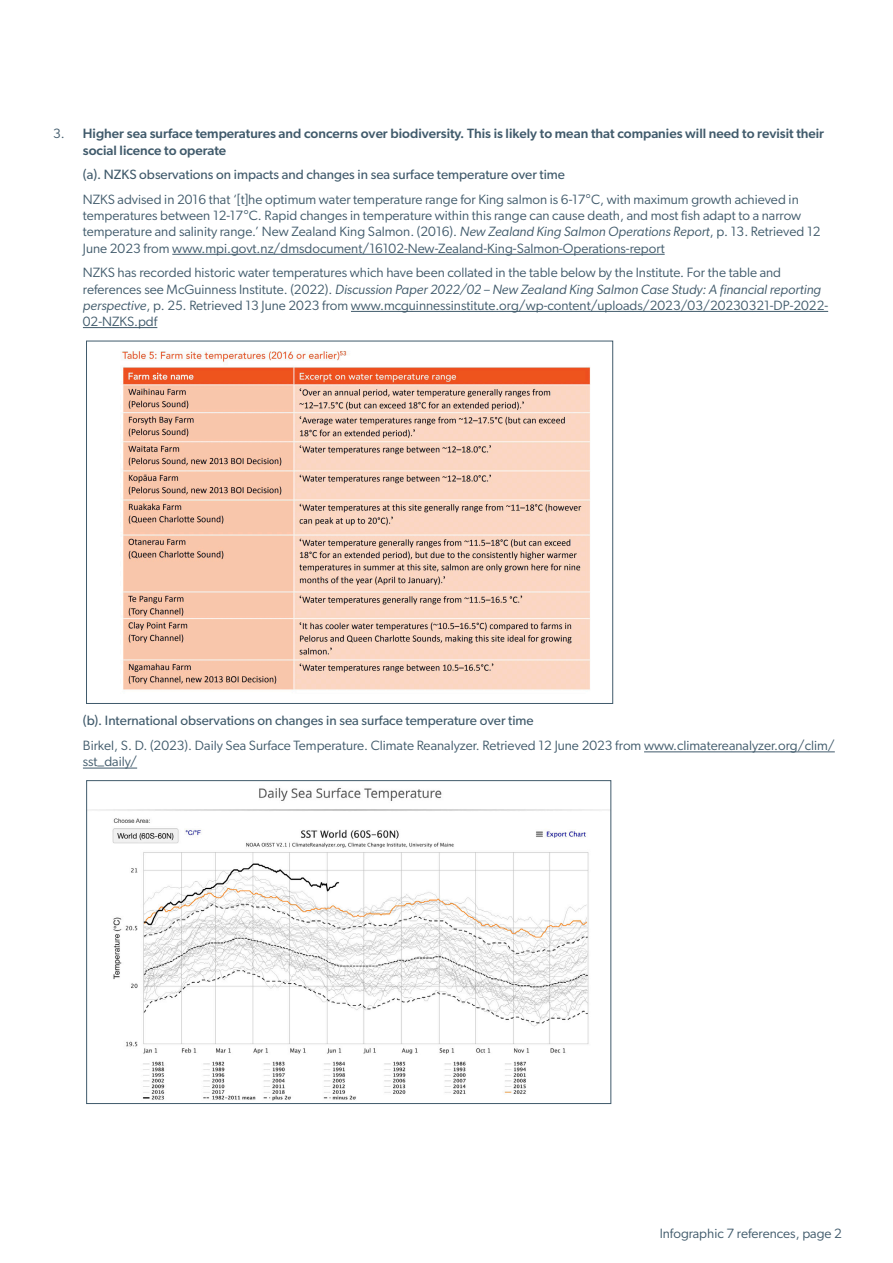
<style>
.page{position:relative;width:893px;height:1263px;background:#fff}
.page>*{position:absolute;margin:0;border:0;box-sizing:border-box;transform-origin:0 0}
.references{font:13.5px/16.2px "Gibson";color:#405a6b}
.references-2{font:13.5px "Gibson";color:#405a6b}
.references-3{font:500 13.5px/16.2px "Gibson";color:#405a6b}
.page_numbers{font:13.5px "Gibson";color:#405a6b}
.s1{font-weight:400}
.s2{font-style:italic}
</style>
<div class="page">
<hr style="left:172px;top:254px;width:493px;height:1px;background:#405a6b">
<hr style="left:351px;top:311px;width:477px;height:1px;background:#405a6b">
<hr style="left:83px;top:327px;width:74px;height:1px;background:#405a6b">
<hr style="left:644px;top:751px;width:191px;height:1px;background:#405a6b">
<hr style="left:83px;top:768px;width:54px;height:1px;background:#405a6b">
<img style="left:122px;top:350px;width:469px;height:340px">
<img style="left:88px;top:787px;width:521px;height:314px">
<p class="references-3" style="left:83px;top:125px;width:743px;text-indent:-30px"><span class="s1">3.</span> Higher sea surface temperatures and concerns over biodiversity. This is likely to mean that companies will need to revisit their social licence to operate</p>
<p class="references-2" style="left:83px;top:166px;width:484px">(a). NZKS observations on impacts and changes in sea surface temperature over time</p>
<p class="references" style="left:83px;top:191px;width:739px">NZKS advised in 2016 that ‘[t]he optimum water temperature range for King salmon is 6-17°C, with maximum growth achieved in temperatures between 12-17°C. Rapid changes in temperature within this range can cause death, and most fish adapt to a narrow temperature and salinity range.’ New Zealand King Salmon. (2016). <span class="s2">New Zealand King Salmon Operations Report</span>, p. 13. Retrieved 12<br>June 2023 from www.mpi.govt.nz/dmsdocument/16102-New-Zealand-King-Salmon-Operations-report</p>
<p class="references" style="left:83px;top:264px;width:747px">NZKS has recorded historic water temperatures which have been collated in the table below by the Institute. For the table and references see McGuinness Institute. (2022). <span class="s2">Discussion Paper 2022/02 – New Zealand King Salmon Case Study: A financial reporting perspective</span>, p. 25<span class="s2">.</span> Retrieved 13 June 2023 from www.mcguinnessinstitute.org/wp-content/uploads/2023/03/20230321-DP-2022- 02-NZKS.pdf</p>
<p class="references-2" style="left:83px;top:713px;width:452px">(b). International observations on changes in sea surface temperature over time</p>
<p class="references" style="left:83px;top:737px;width:753px">Birkel, S. D. (2023). Daily Sea Surface Temperature. Climate Reanalyzer. Retrieved 12 June 2023 from www.climatereanalyzer.org/clim/ sst_daily/</p>
<p class="page_numbers" style="left:660px;top:1225px;width:184px">Infographic 7 references, page 2</p>
</div>
